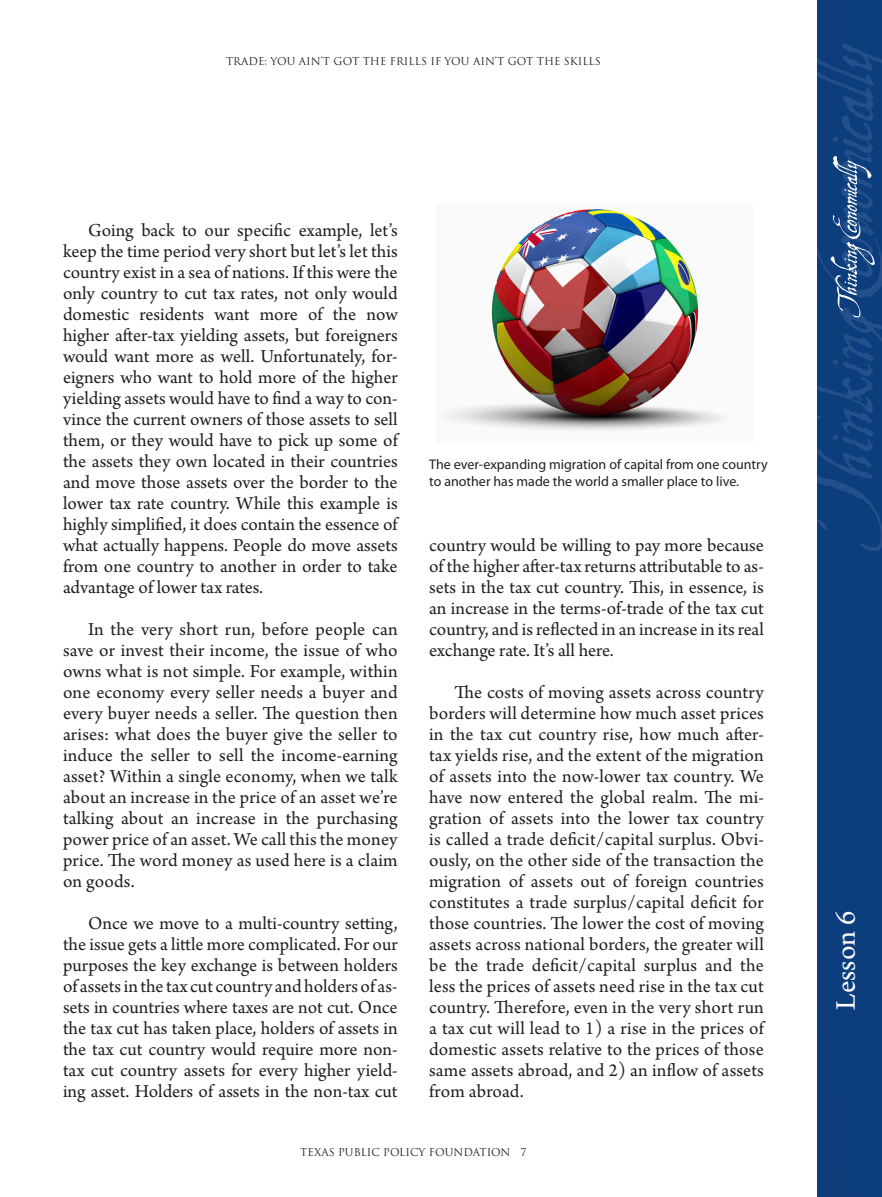
<style>
.page{position:relative;width:882px;height:1197px;background:#fff}
.page>*{position:absolute;margin:0;border:0;box-sizing:border-box;transform-origin:0 0}
.t1{font:29.75px "Arno Pro";letter-spacing:-.005em;color:#fff}
.t2{font:19.25px/21px "Arno Pro";color:#231f20;text-align:justify}
.t3{font:14px/16.8px "Myriad Pro";color:#231f20}
.t4{font:10.5px "Trajan Pro";color:#231f20}
</style>
<div class="page">
<div style="left:817px;top:0;width:65px;height:1197px;background:#0c3d7d"></div>
<svg style="left:817px;top:43px;width:65px;height:508px"></svg>
<svg style="left:831px;top:156px;width:44px;height:161px"></svg>
<img style="left:444px;top:209px;width:280px;height:222px">
<p class="t4" style="left:226px;top:54px;width:376px">TRADE: YOU AIN’T GOT THE FRILLS IF YOU AIN’T GOT THE SKILLS</p>
<p class="t2" style="left:63px;top:221px;width:336px;text-indent:25px">Going back to our specific example, let’s keep the time period very short but let’s let this country exist in a sea of nations. If this were the only country to cut tax rates, not only would domestic residents want more of the now higher after-tax yielding assets, but foreigners would want more as well. Unfortunately, for&shy;eigners who want to hold more of the higher yielding assets would have to find a way to con&shy;vince the current owners of those assets to sell them, or they would have to pick up some of the assets they own located in their countries and move those assets over the border to the lower tax rate country. While this example is highly simplified, it does contain the essence of what actually happens. People do move assets from one country to another in order to take advantage of lower tax rates.</p>
<p class="t2" style="left:63px;top:620px;width:336px;text-indent:25px">In the very short run, before people can save or invest their income, the issue of who owns what is not simple. For example, within one economy every seller needs a buyer and every buyer needs a seller. The question then arises: what does the buyer give the seller to induce the seller to sell the income-earning asset? Within a single economy, when we talk about an increase in the price of an asset we’re talking about an increase in the purchasing power price of an asset. We call this the money price. The word money as used here is a claim on goods.</p>
<p class="t2" style="left:63px;top:914px;width:336px;text-indent:25px">Once we move to a multi-country setting, the issue gets a little more complicated. For our purposes the key exchange is between holders of assets in the tax cut country and holders of as&shy;sets in countries where taxes are not cut. Once the tax cut has taken place, holders of assets in the tax cut country would require more non&shy;tax cut country assets for every higher yield&shy;ing asset. Holders of assets in the non-tax cut</p>
<p class="t3" style="left:429px;top:456px;width:340px">The ever-expanding migration of capital from one country to another has made the world a smaller place to live.</p>
<p class="t2" style="left:429px;top:536px;width:336px">country would be willing to pay more because of the higher after-tax returns attributable to as&shy;sets in the tax cut country. This, in essence, is an increase in the terms-of-trade of the tax cut country, and is reflected in an increase in its real exchange rate. It’s all here.</p>
<p class="t2" style="left:429px;top:683px;width:336px;text-indent:25px">The costs of moving assets across country borders will determine how much asset prices in the tax cut country rise, how much after&shy;tax yields rise, and the extent of the migration of assets into the now-lower tax country. We have now entered the global realm. The mi&shy;gration of assets into the lower tax country is called a trade deficit/capital surplus. Obvi&shy;ously, on the other side of the transaction the migration of assets out of foreign countries constitutes a trade surplus/capital deficit for those countries. The lower the cost of moving assets across national borders, the greater will be the trade deficit/capital surplus and the less the prices of assets need rise in the tax cut country. Therefore, even in the very short run a tax cut will lead to 1) a rise in the prices of domestic assets relative to the prices of those same assets abroad, and 2) an inflow of assets from abroad.</p>
<p class="t4" style="left:300px;top:1145px;width:172px">TEXAS PUBLIC POLICY FOUNDAT</p>
<p class="t4" style="left:487px;top:1145px;width:41px">ION 7</p>
<h1 class="t1" style="left:829px;top:1010px;width:100px;rotate:-90deg">Lesson 6</h1>
</div>
